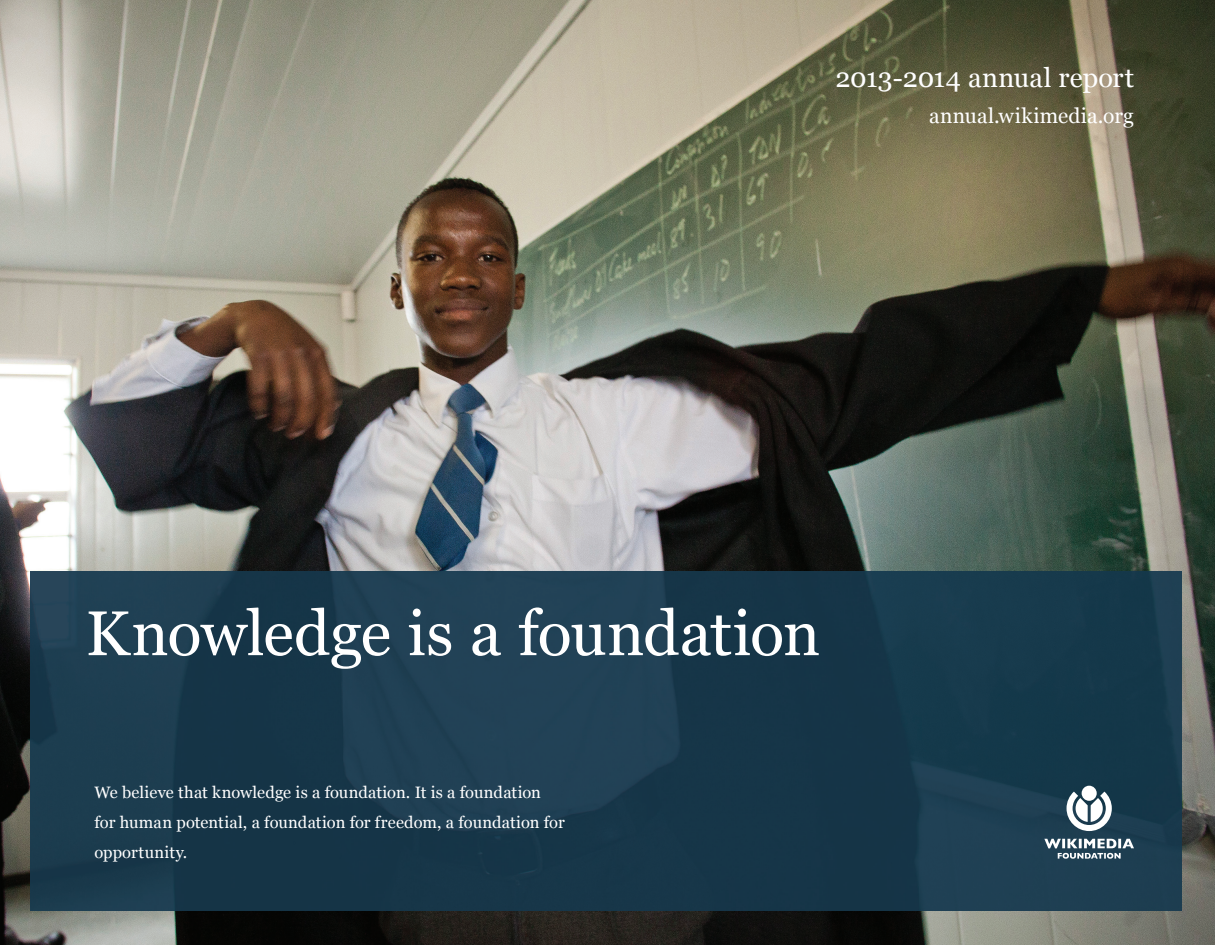
<style>
.page{position:relative;width:1215px;height:945px;background:#fff}
.page>*{position:absolute;margin:0;border:0;box-sizing:border-box;transform-origin:0 0}
.t1{font:63px "Georgia";letter-spacing:-.015em;color:#fff}
.t2{font:27px "Georgia";letter-spacing:.005em;color:#fff}
.t3{font:21px "Georgia";letter-spacing:.015em;color:#fff}
.t4{font:16.5px/30px "Georgia";color:#fff}
</style>
<div class="page">
<img style="left:0;top:0;width:1215px;height:945px">
<img style="left:30px;top:572px;width:1152px;height:339px">
<div style="left:1082px;top:786px;width:15px;height:15px;background:#fff;border-radius:50%"></div>
<svg style="left:1067px;top:792px;width:45px;height:39px"></svg>
<svg style="left:1044px;top:839px;width:90px;height:20px"></svg>
<h2 class="t2" style="left:835px;top:58px;width:300px">2013-2014 annual report</h2>
<p class="t3" style="left:929px;top:100px;width:206px">annual.wikimedia.org</p>
<h1 class="t1" style="left:86px;top:587px;width:736px">Knowledge is a foundation</h1>
<p class="t4" style="left:94px;top:777px;width:472px">We believe that knowledge is a foundation. It is a foundation for human potential, a foundation for freedom, a foundation for opportunity.</p>
</div>
